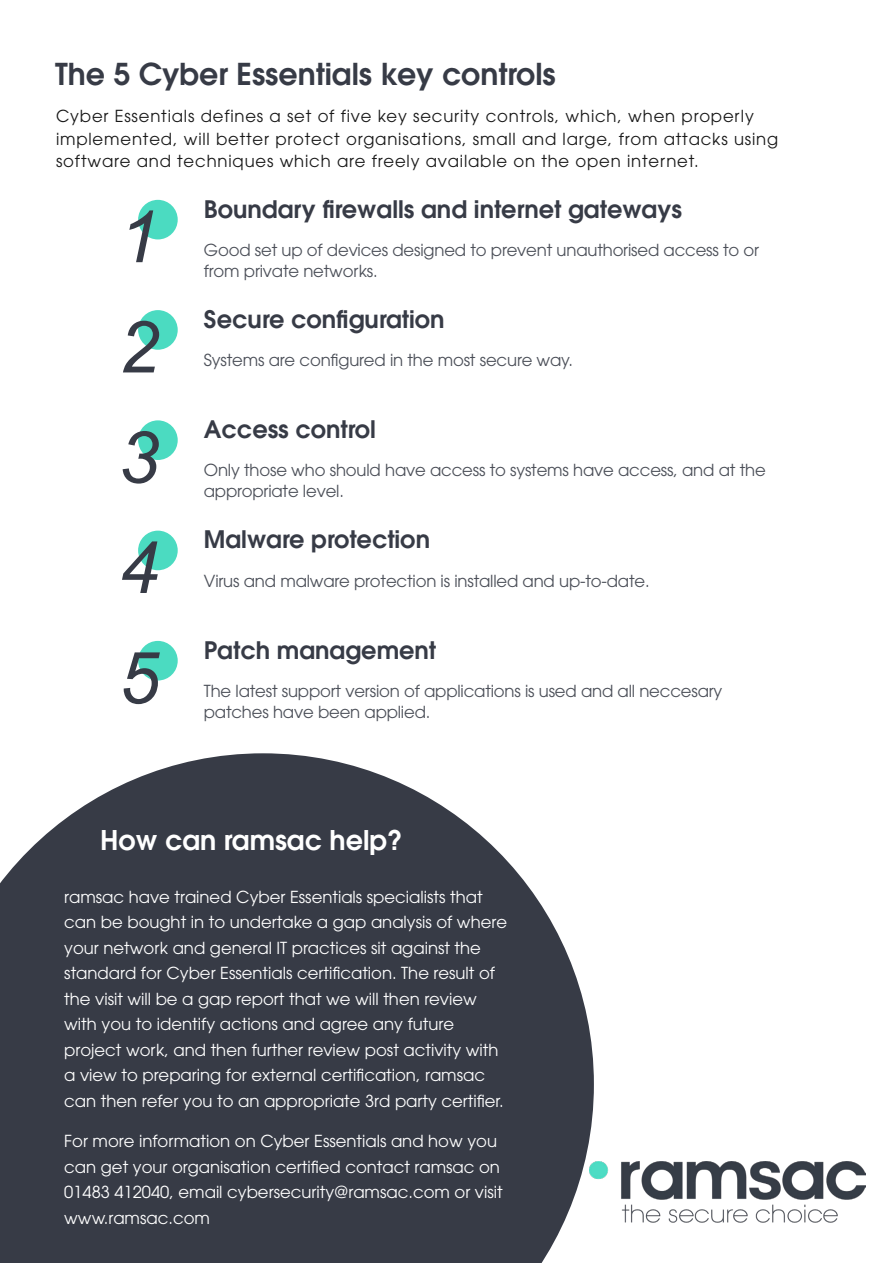
<style>
.page{position:relative;width:893px;height:1263px;background:#fff}
.page>*{position:absolute;margin:0;border:0;box-sizing:border-box;transform-origin:0 0}
.t1{font:italic 72px "Arial";color:#373b46}
.t2{font:600 30px "ITC Avant Garde Std";color:#373b46}
.t3{font:600 27px "ITC Avant Garde Std";color:#fff}
.t4{font:600 24px "ITC Avant Garde Std";color:#373b46}
.t5{font:16.5px/25.5px "ITC Avant Garde Std";color:#fff}
.small_text{font:16.5px "ITC Avant Garde Std";letter-spacing:-.01em;color:#4b4f58}
.t6{font:16.5px/22.5px "ITC Avant Garde Std";letter-spacing:.05em;color:#181818}
</style>
<div class="page">
<svg style="left:0;top:753px;width:594px;height:510px;background:#4f525c"></svg>
<div style="left:138px;top:200px;width:40px;height:39px;background:#4bdbc1;border-radius:50%"></div>
<div style="left:138px;top:310px;width:40px;height:40px;background:#4bdbc1;border-radius:50%"></div>
<div style="left:138px;top:420px;width:40px;height:40px;background:#4bdbc1;border-radius:50%"></div>
<div style="left:138px;top:531px;width:40px;height:39px;background:#4bdbc1;border-radius:50%"></div>
<div style="left:138px;top:641px;width:40px;height:39px;background:#4bdbc1;border-radius:50%"></div>
<img style="left:589px;top:1162px;width:276px;height:67px">
<p class="t2" style="left:55px;top:54px;width:502px">The 5 Cyber Essentials key controls</p>
<p class="t6" style="left:56px;top:105px;width:724px">Cyber Essentials defines a set of five key security controls, which, when properly implemented, will better protect organisations, small and large, from attacks using software and techniques which are freely available on the open internet.</p>
<p class="t1" style="left:119px;top:190px;width:42px">1</p>
<p class="t1" style="left:119px;top:301px;width:42px">2</p>
<p class="t1" style="left:119px;top:411px;width:42px">3</p>
<p class="t1" style="left:119px;top:521px;width:42px">4</p>
<p class="t1" style="left:119px;top:631px;width:42px">5</p>
<p class="t4" style="left:204px;top:193px;width:480px">Boundary firewalls and internet gateways</p>
<p class="small_text" style="left:204px;top:239px;width:557px">Good set up of devices designed to prevent unauthorised access to or</p>
<p class="small_text" style="left:204px;top:260px;width:175px">from private networks.</p>
<p class="t4" style="left:204px;top:303px;width:242px">Secure configuration</p>
<p class="small_text" style="left:204px;top:350px;width:371px">Systems are configured in the most secure way.</p>
<p class="t4" style="left:204px;top:414px;width:174px">Access control</p>
<p class="small_text" style="left:204px;top:460px;width:563px">Only those who should have access to systems have access, and at the</p>
<p class="small_text" style="left:204px;top:481px;width:142px">appropriate level.</p>
<p class="t4" style="left:204px;top:524px;width:228px">Malware protection</p>
<p class="small_text" style="left:204px;top:570px;width:447px">Virus and malware protection is installed and up-to-date.</p>
<p class="t4" style="left:204px;top:634px;width:234px">Patch management</p>
<p class="small_text" style="left:204px;top:680px;width:520px">The latest support version of applications is used and all neccesary</p>
<p class="small_text" style="left:204px;top:701px;width:228px">patches have been applied.</p>
<p class="t3" style="left:100px;top:822px;width:304px">How can ramsac help?</p>
<p class="t5" style="left:64px;top:884px;width:444px">ramsac have trained Cyber Essentials specialists that can be bought in to undertake a gap analysis of where your network and general IT practices sit against the standard for Cyber Essentials certification. The result of the visit will be a gap report that we will then review with you to identify actions and agree any future project work, and then further review post activity with a view to preparing for external certification, ramsac can then refer you to an appropriate 3rd party certifier.</p>
<p class="t5" style="left:64px;top:1128px;width:440px">For more information on Cyber Essentials and how you can get your organisation certified contact ramsac on 01483 412040, email cybersecurity@ramsac.com or visit www.ramsac.com</p>
</div>
